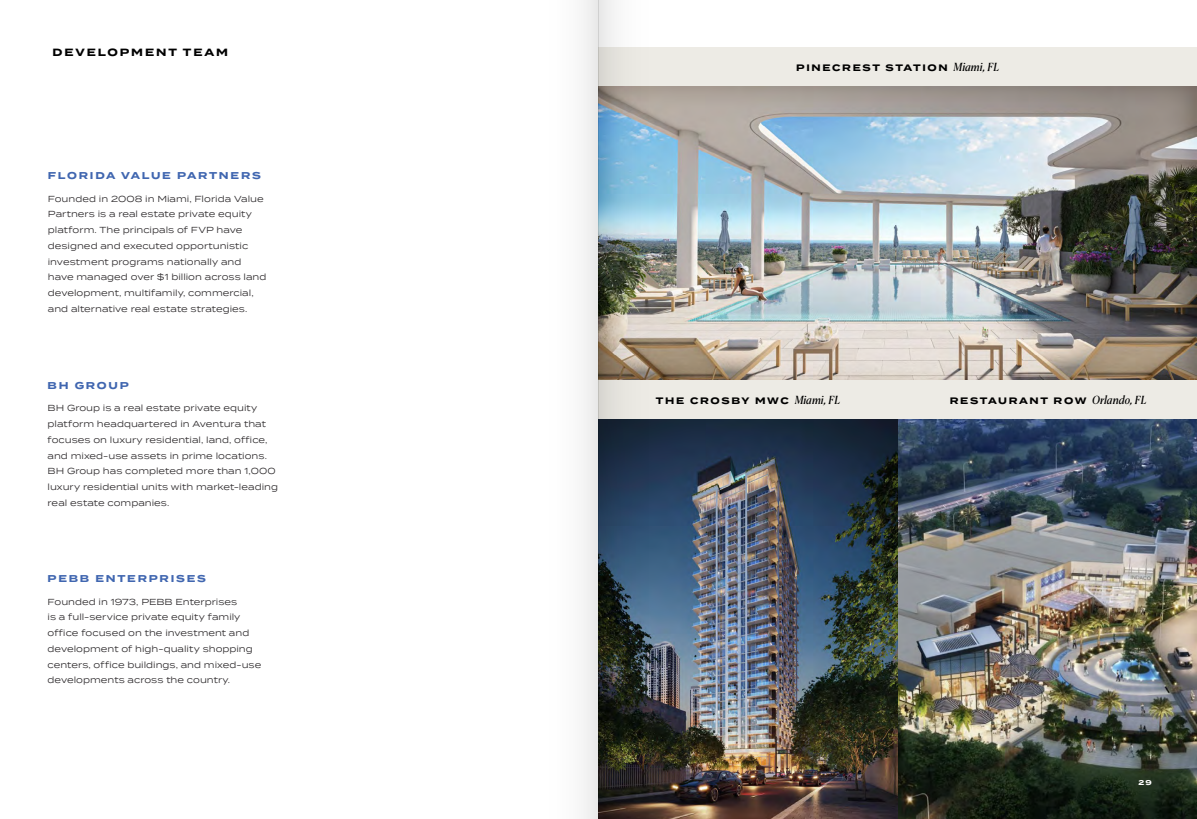
<style>
.page{position:relative;width:1197px;height:819px;background:#fff}
.page>*{position:absolute;margin:0;border:0;box-sizing:border-box;transform-origin:0 0}
.t1{font:700 10.5px "Termina";letter-spacing:.18em;color:#000}
.t2{font:700 9.89px "Termina";letter-spacing:.18em;color:#4066b0}
.t3{font:700 9.36px "Termina";letter-spacing:.18em;color:#000}
.t4{font:8.75px/15.8px "Termina";color:#2e2b2d}
.t5{font:700 7px "Termina";color:#fff}
.s1{font-family:"Canela Deck";font-weight:400;font-style:italic;font-size:11.2px}
</style>
<div class="page">
<img style="left:703px;top:86px;width:494px;height:294px">
<img style="left:703px;top:419px;width:494px;height:400px">
<div style="left:598px;top:47px;width:599px;height:39px;background:#edebe5"></div>
<div style="left:598px;top:381px;width:300px;height:38px;background:#edebe5"></div>
<div style="left:899px;top:381px;width:298px;height:38px;background:#edebe5"></div>
<img style="left:598px;top:0;width:105px;height:819px">
<div style="left:494px;top:0;width:104px;height:819px;background:linear-gradient(to right,#fff,#f3f3f3)"></div>
<p class="t1" style="left:53px;top:45px;width:177px">DEVELOPMENT TEAM</p>
<p class="t2" style="left:48px;top:168px;width:214px">FLORIDA VALUE PARTNERS</p>
<p class="t4" style="left:48px;top:190px;width:220px">Founded in 2008 in Miami, Florida Value Partners is a real estate private equity platform. The principals of FVP have designed and executed opportunistic investment programs nationally and have managed over $1 billion across land development, multifamily, commercial, and alternative real estate strategies.</p>
<p class="t2" style="left:48px;top:378px;width:83px">BH GROUP</p>
<p class="t4" style="left:48px;top:400px;width:232px">BH Group is a real estate private equity platform headquartered in Aventura that focuses on luxury residential, land, office, and mixed-use assets in prime locations.<br>BH Group has completed more than 1,000 luxury residential units with market-leading real estate companies.</p>
<p class="t2" style="left:48px;top:571px;width:160px">PEBB ENTERPRISES</p>
<p class="t4" style="left:48px;top:593px;width:215px">Founded in 1973, PEBB Enterprises<br>is a full-service private equity family office focused on the investment and development of high-quality shopping centers, office buildings, and mixed-use developments across the country.</p>
<p class="t3" style="left:796px;top:61px;width:204px">PINECREST STATION <span class="s1">Miami, FL</span></p>
<p class="t3" style="left:656px;top:394px;width:186px">THE CROSBY MWC <span class="s1">Miami, FL</span></p>
<p class="t3" style="left:950px;top:394px;width:199px">RESTAURANT ROW <span class="s1">Orlando, FL</span></p>
<p class="t5" style="left:1139px;top:777px;width:15px">29</p>
</div>
